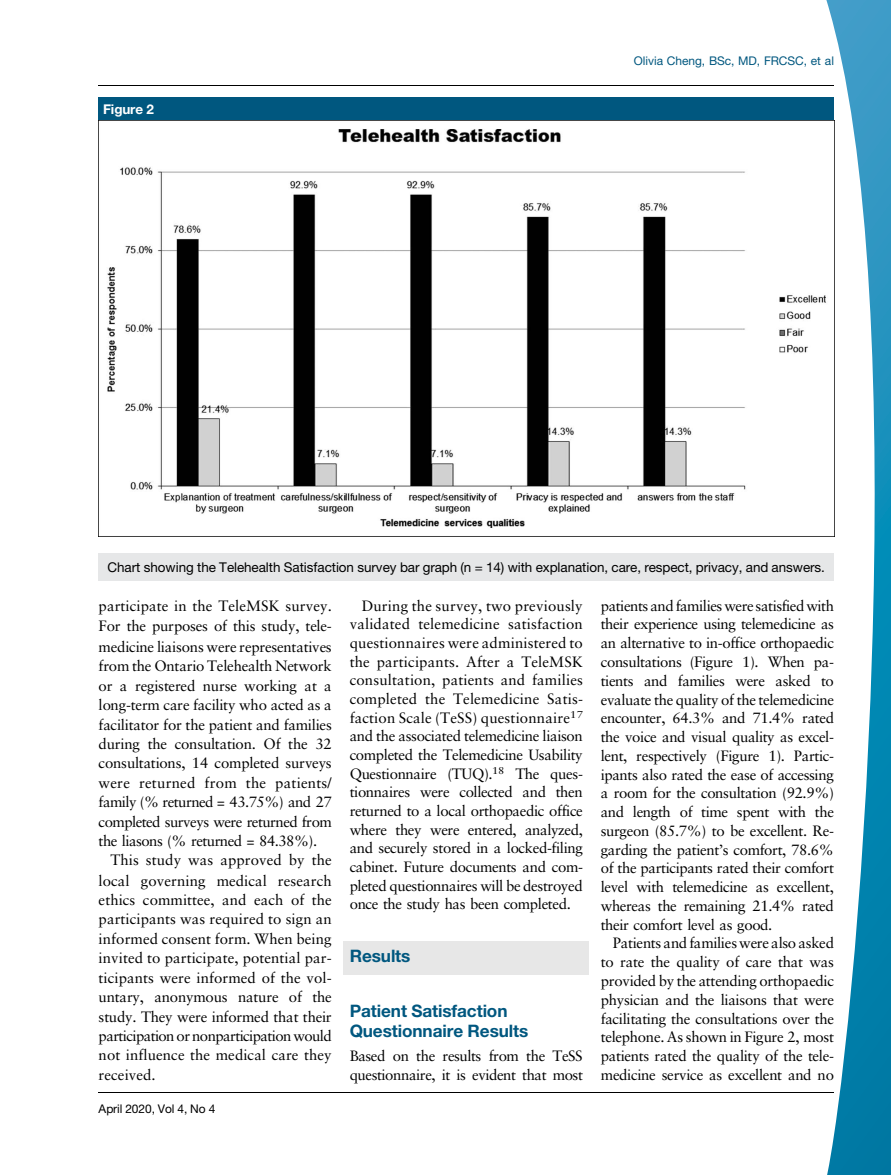
<style>
.page{position:relative;width:891px;height:1175px;background:#fff}
.page>*{position:absolute;margin:0;border:0;box-sizing:border-box;transform-origin:0 0}
.t1{font:17.25px/20.1px "Adv O Td 1 f 5 cc 91.B";color:#00577f}
.t2{font:15px/18.8px "Adv O Tece 49054";letter-spacing:-.015em;color:#000;text-align:justify}
.t3{font:15px "Adv O Tece 49054";letter-spacing:.02em;color:#000}
.t4{font:15px "Adv O Tece 49054";letter-spacing:.01em;color:#000}
.t5{font:13.5px "Adv OT7 fe 89 a 09";color:#000}
.t6{font:13.5px "Adv O Td 1 f 5 cc 91.B";color:#fff}
.t7{font:12px "Adv OT7 fe 89 a 09";color:#00577f}
.t8{font:12px "Adv OT7 fe 89 a 09";color:#000}
.s1{font-style:inherit}
</style>
<div class="page">
<svg style="left:824px;top:0;width:67px;height:1174px"></svg>
<div style="left:344px;top:940px;width:245px;height:34px;background:#e7e7e7"></div>
<div style="left:99px;top:98px;width:735px;height:22px;background:#00577f"></div>
<div style="left:99px;top:553px;width:735px;height:28px;background:#e6e7e8"></div>
<img style="left:99px;top:120px;width:735px;height:417px">
<hr style="left:99px;top:85px;width:735px;height:1px;background:#000">
<hr style="left:99px;top:1092px;width:735px;height:1px;background:#000">
<p class="t6" style="left:103px;top:104px;width:52px">Figure 2</p>
<p class="t7" style="left:634px;top:57px;width:202px">Olivia Cheng, BSc, MD, FRCSC, et al</p>
<p class="t5" style="left:108px;top:562px;width:719px">Chart showing the Telehealth Satisfaction survey bar graph (n = 14) with explanation, care, respect, privacy, and answers.</p>
<p class="t2" style="left:99px;top:596px;width:235px;line-height:20.7px">participate in the TeleMSK survey.<br>For the purposes of this study, tele&shy;medicine liaisons were representatives</p>
<p class="t2" style="left:99px;top:658px;width:235px">from the Ontario Telehealth Network</p>
<p class="t2" style="left:99px;top:677px;width:235px">or a registered nurse working at a</p>
<p class="t2" style="left:99px;top:697px;width:235px">long-term care facility who acted as a</p>
<p class="t2" style="left:99px;top:716px;width:235px">facilitator for the patient and families</p>
<p class="t2" style="left:99px;top:735px;width:235px">during the consultation. Of the 32</p>
<p class="t2" style="left:99px;top:755px;width:235px">consultations, 14 completed surveys</p>
<p class="t3" style="left:99px;top:776px;width:234px">were returned from the patients/</p>
<p class="t2" style="left:99px;top:794px;width:235px">family (% returned = 43.75%) and 27</p>
<p class="t2" style="left:99px;top:813px;width:235px">completed surveys were returned from</p>
<p class="t2" style="left:99px;top:832px;width:220px">the liasons (% returned = 84.38%).</p>
<p class="t4" style="left:111px;top:853px;width:223px">This study was approved by the</p>
<p class="t2" style="left:99px;top:872px;width:235px;line-height:19.4px">local governing medical research ethics committee, and each of the participants was required to sign an informed consent form. When being invited to participate, potential par&shy;ticipants were informed of the vol&shy;untary, anonymous nature of the study. They were informed that their participation or nonparticipation would not influence the medical care they received.</p>
<p class="t8" style="left:99px;top:1104px;width:118px">April 2020, Vol 4, No 4</p>
<p class="t2" style="left:350px;top:597px;width:235px;text-indent:12px">During the survey, two previously validated telemedicine satisfaction questionnaires were administered to the participants. After a TeleMSK consultation, patients and families completed the Telemedicine Satis&shy;faction Scale (TeSS) questionnaire<sup>17 </sup>and the associated telemedicine liaison completed the Telemedicine Usability Questionnaire (TUQ).<sup>18</sup> The ques&shy;tionnaires were collected and then returned to a local orthopaedic office where they were entered, analyzed, and securely stored in a locked-filing cabinet. Future documents and com&shy;pleted questionnaires will be destroyed once the study has been completed.</p>
<p class="t1" style="left:350px;top:948px;width:62px">Results</p>
<p class="t1" style="left:350px;top:1002px;width:180px">Patient Satisfaction<br>Questionnaire Results</p>
<p class="t2" style="left:350px;top:1047px;width:235px">Based on the results from the TeSS questionnaire, it is evident that most</p>
<p class="t2" style="left:601px;top:597px;width:235px">patients and families were satisfied with their experience using telemedicine as an alternative to in-office orthopaedic consultations (Figure 1). When pa&shy;tients and families were asked to evaluate the quality of the telemedicine encounter, 64.3% and 71.4% rated the voice and visual quality as excel&shy;lent, respectively (Figure 1). Partic&shy;ipants also rated the ease of accessing a room for the consultation (92.9%) and length of time spent with the surgeon (85.7%) to be excellent. Re&shy;garding the patient<span class="s1">’</span>s comfort, 78.6% of the participants rated their comfort level with telemedicine as excellent, whereas the remaining 21.4% rated their comfort level as good.</p>
<p class="t2" style="left:601px;top:935px;width:235px;text-indent:12px">Patients and families were also asked to rate the quality of care that was provided by the attending orthopaedic physician and the liaisons that were facilitating the consultations over the telephone. As shown in Figure 2, most patients rated the quality of the tele&shy;medicine service as excellent and no</p>
</div>
